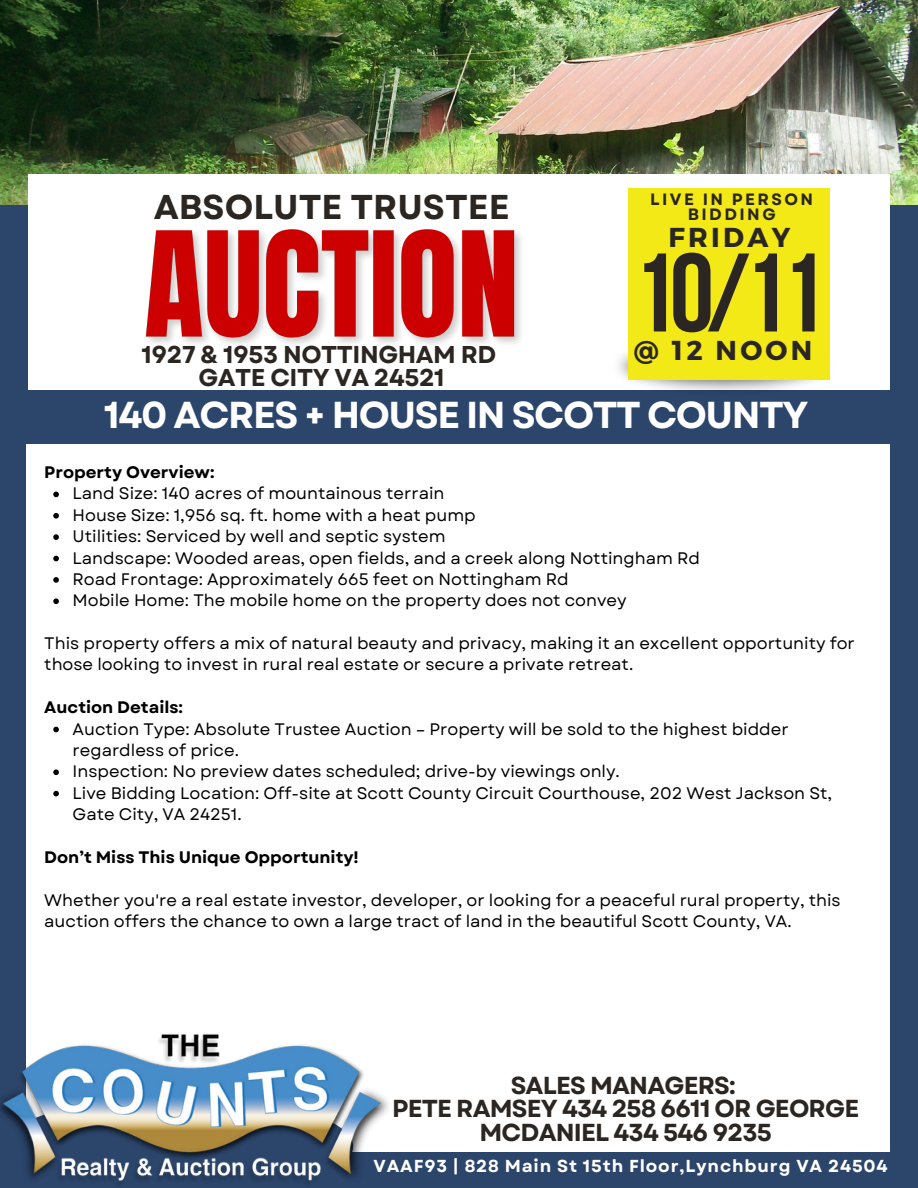
<style>
.page{position:relative;width:918px;height:1188px;background:#2b456b}
.page>*{position:absolute;margin:0;border:0;box-sizing:border-box;transform-origin:0 0}
.t1{font:700 111.45px "Bebas Neue";color:#2c2622}
.t2{font:700 37.5px "Garet";letter-spacing:-.04em;color:#fff}
.t3{font:700 34.5px "Garet";color:#2c2622}
.t4{font:700 27.3px "Montserrat";letter-spacing:.12em;color:#2c2622}
.t5{font:700 24.6px/23.7px "Garet";letter-spacing:-.035em;color:#2c2622;text-align:center}
.t6{font:700 24.3px/23.2px "Garet";letter-spacing:-.02em;color:#2c2622;text-align:center}
.t7{font:700 17.25px "Garet";letter-spacing:.05em;color:#fff}
.t8{font:16.65px/21.3px "Garet";color:#000}
.t9{font:700 16.65px "Garet";color:#000}
.t10{font:700 16.35px/14.7px "Garet";letter-spacing:.15em;color:#2c2622;text-align:center}
</style>
<div class="page">
<img style="left:0;top:0;width:918px;height:205px">
<div style="left:29px;top:174px;width:861px;height:216px;background:#fff"></div>
<img style="left:618px;top:334px;width:212px;height:56px">
<div style="left:628px;top:189px;width:201px;height:191px;background:#f2e917"></div>
<div style="left:26px;top:444px;width:864px;height:708px;background:#fff"></div>
<img style="left:0;top:1034px;width:389px;height:151px">
<svg style="left:53px;top:492px;width:6px;height:5px"></svg>
<svg style="left:53px;top:513px;width:6px;height:6px"></svg>
<svg style="left:53px;top:534px;width:6px;height:6px"></svg>
<svg style="left:53px;top:556px;width:6px;height:5px"></svg>
<svg style="left:53px;top:577px;width:6px;height:6px"></svg>
<svg style="left:53px;top:598px;width:6px;height:6px"></svg>
<svg style="left:53px;top:727px;width:6px;height:5px"></svg>
<svg style="left:53px;top:769px;width:6px;height:6px"></svg>
<svg style="left:53px;top:791px;width:6px;height:5px"></svg>
<img style="left:145px;top:229px;width:376px;height:116px">
<p class="t3" style="left:154px;top:182px;width:357px">ABSOLUTE TRUSTEE</p>
<p class="t6" style="left:142px;top:343px;width:356px">1927 &amp; 1953 NOTTINGHAM RD<br>GATE CITY VA 24521</p>
<p class="t10" style="left:650px;top:192px;width:164px">LIVE IN PERSON<br>BIDDING</p>
<p class="t4" style="left:669px;top:220px;width:123px">FRIDAY</p>
<p class="t1" style="left:632px;top:248px;width:194px">10/11</p>
<p class="t4" style="left:634px;top:332px;width:180px">@ 12 NOON</p>
<p class="t2" style="left:104px;top:388px;width:706px">140 ACRES + HOUSE IN SCOTT COUNTY</p>
<h4 class="t9" style="left:44px;top:460px;width:172px">Property Overview:</h4>
<h2 class="t8" style="left:73px;top:483px;width:373px">Land Size: 140 acres of mountainous terrain</h2>
<p class="t8" style="left:73px;top:504px;width:405px">House Size: 1,956 sq. ft. home with a heat pump</p>
<h4 class="t8" style="left:73px;top:526px;width:375px">Utilities: Serviced by well and septic system</h4>
<h5 class="t8" style="left:73px;top:547px;width:629px">Landscape: Wooded areas, open fields, and a creek along Nottingham Rd</h5>
<h3 class="t8" style="left:73px;top:569px;width:498px">Road Frontage: Approximately 665 feet on Nottingham Rd</h3>
<p class="t8" style="left:73px;top:590px;width:556px">Mobile Home: The mobile home on the property does not convey</p>
<p class="t8" style="left:44px;top:633px;width:812px">This property offers a mix of natural beauty and privacy, making it an excellent opportunity for those looking to invest in rural real estate or secure a private retreat.</p>
<p class="t9" style="left:44px;top:695px;width:140px">Auction Details:</p>
<p class="t8" style="left:73px;top:718px;width:718px">Auction Type: Absolute Trustee Auction – Property will be sold to the highest bidder regardless of price.</p>
<p class="t8" style="left:73px;top:761px;width:549px">Inspection: No preview dates scheduled; drive-by viewings only.</p>
<p class="t8" style="left:73px;top:782px;width:761px">Live Bidding Location: Off-site at Scott County Circuit Courthouse, 202 West Jackson St,<br>Gate City, VA 24251.</p>
<p class="t9" style="left:44px;top:845px;width:316px">Don’t Miss This Unique Opportunity!</p>
<p class="t8" style="left:44px;top:889px;width:798px">Whether you're a real estate investor, developer, or looking for a peaceful rural property, this auction offers the chance to own a large tract of land in the beautiful Scott County, VA.</p>
<p class="t5" style="left:392px;top:1073px;width:469px">SALES MANAGERS:<br>PETE RAMSEY 434 258 6611 OR GEORGE<br>MCDANIEL 434 546 9235</p>
<h5 class="t7" style="left:374px;top:1154px;width:516px">VAAF93 | 828 Main St 15th Floor,Lynchburg VA 24504</h5>
</div>
